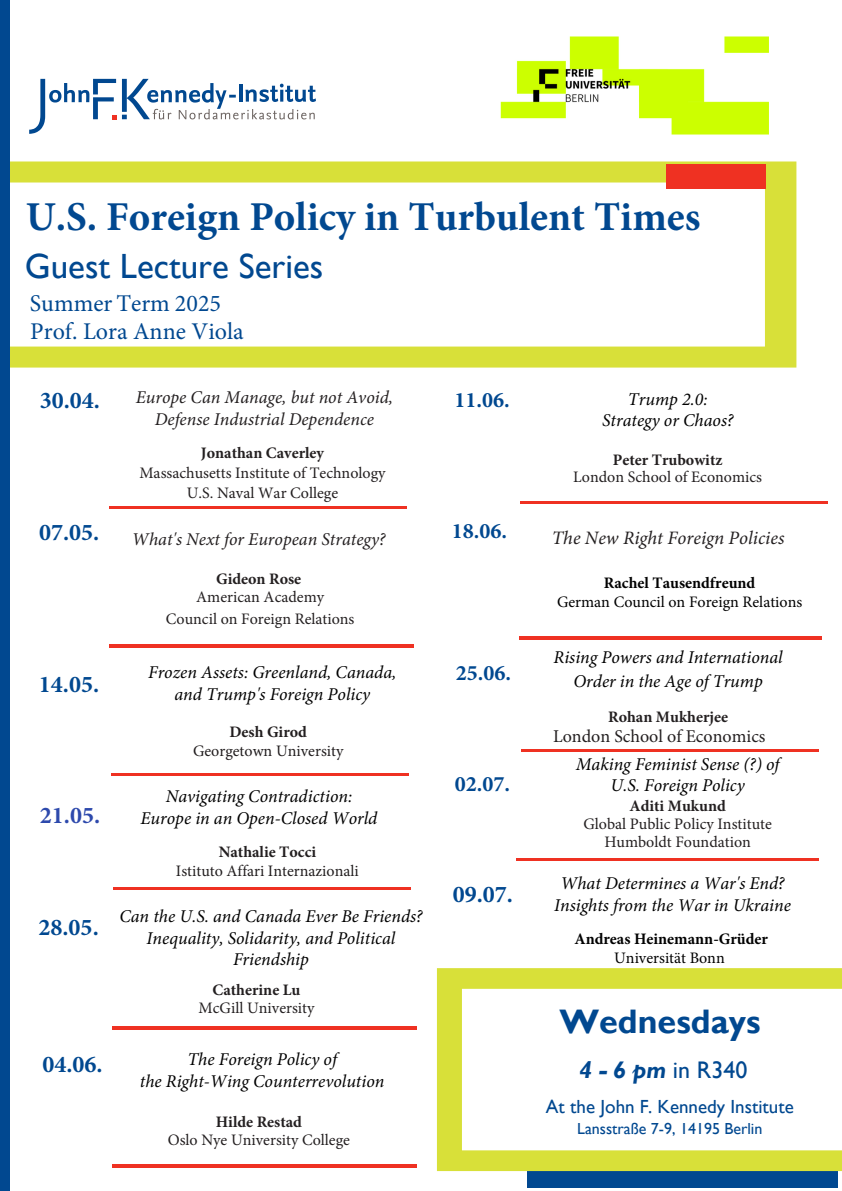
<style>
.page{position:relative;width:842px;height:1191px;background:#fff}
.page>*{position:absolute;margin:0;border:0;box-sizing:border-box;transform-origin:0 0}
.t1{font:700 41px "Minion Pro";color:#014890}
.t2{font:35px "Gill Sans";color:#014890}
.t3{font:700 34px "Gill Sans";color:#014890}
.t4{font:700 24px "Minion Pro";color:#014890}
.t5{font:24px/27.8px "Minion Pro";color:#014890}
.t6{font:24px "Gill Sans";color:#014890}
.t7{font:700 24px "Minion Pro";color:#2d49ac}
.t8{font:700 22px "Minion Pro";color:#014890}
.t9{font:19px "Gill Sans";color:#014890}
.t10{font:italic 19px "Minion Pro";color:#231f20}
.t11{font:italic 18px/21.6px "Minion Pro";color:#000;text-align:center}
.t12{font:italic 18px/21.4px "Minion Pro";color:#231f20;text-align:center}
.t13{font:18px "Minion Pro";color:#231f20}
.t14{font:16px/20.1px "Minion Pro";color:#231f20;text-align:center}
.t15{font:700 16px "Minion Pro";color:#231f20}
.t16{font:16px "Minion Pro";color:#221e1f}
.t17{font:16px "Minion Pro";color:#000}
.t18{font:700 16px "Minion Pro";color:#000}
.t19{font:16px "Gill Sans";color:#014890}
.t20{font:700 16px "Minion Pro";color:#221e1f}
.s1{font-weight:700}
.s2{font-weight:700;font-style:italic}
</style>
<div class="page">
<svg style="left:10px;top:161px;width:783px;height:207px"></svg>
<div style="left:666px;top:164px;width:100px;height:24px;background:#ef3122"></div>
<div style="left:528px;top:1163px;width:310px;height:25px;background:#014890"></div>
<svg style="left:438px;top:968px;width:404px;height:204px"></svg>
<div style="left:0;top:0;width:10px;height:1191px;background:#014890"></div>
<hr style="left:109px;top:506px;width:298px;height:2px;background:#ef3122">
<hr style="left:109px;top:644px;width:304px;height:3px;background:#ef3122">
<svg style="left:29px;top:79px;width:287px;height:55px"></svg>
<hr style="left:112px;top:1164px;width:305px;height:3px;background:#ef3122">
<hr style="left:520px;top:501px;width:307px;height:2px;background:#ef3122">
<hr style="left:519px;top:636px;width:302px;height:3px;background:#ef3122">
<hr style="left:521px;top:749px;width:298px;height:2px;background:#ef3122">
<hr style="left:111px;top:773px;width:298px;height:2px;background:#ef3122">
<hr style="left:113px;top:887px;width:298px;height:2px;background:#ef3122">
<hr style="left:516px;top:858px;width:302px;height:2px;background:#ef3122">
<hr style="left:112px;top:1027px;width:305px;height:3px;background:#ef3122">
<img style="left:500px;top:36px;width:269px;height:99px">
<p class="t1" style="left:26px;top:188px;width:676px">U.S. Foreign Policy in Turbulent Times</p>
<p class="t2" style="left:25px;top:246px;width:300px">Guest Lecture Series</p>
<p class="t5" style="left:30px;top:290px;width:215px">Summer Term 2025<br>Prof. Lora Anne Viola</p>
<p class="t4" style="left:40px;top:384px;width:62px">30.04.</p>
<p class="t4" style="left:39px;top:515px;width:62px">07.05.</p>
<p class="t4" style="left:39px;top:667px;width:62px">14.05.</p>
<h3 class="t7" style="left:40px;top:799px;width:62px">21.05.</h3>
<h3 class="t4" style="left:39px;top:910px;width:62px">28.05.</h3>
<h3 class="t4" style="left:43px;top:1047px;width:62px">04.06.</h3>
<p class="t12" style="left:136px;top:386px;width:259px">Europe Can Manage, but not Avoid,<br>Defense Industrial Dependence</p>
<p class="t14" style="left:139px;top:443px;width:248px"><span class="s1">Jonathan Caverley<br></span>Massachusetts Institute of Technology<br>U.S. Naval War College</p>
<p class="t8" style="left:455px;top:384px;width:57px">11.06.</p>
<p class="t11" style="left:602px;top:388px;width:133px">Trump 2.0:<br>Strategy or Chaos?</p>
<p class="t15" style="left:613px;top:449px;width:111px">Peter Trubowitz</p>
<p class="t14" style="left:573px;top:467px;width:190px">London School of Economics</p>
<p class="t8" style="left:452px;top:516px;width:57px">18.06.</p>
<p class="t12" style="left:132px;top:529px;width:255px">What's Next for European Strategy?</p>
<p class="t10" style="left:552px;top:525px;width:234px">The New Right Foreign Policies</p>
<p class="t14" style="left:196px;top:569px;width:129px;line-height:18.5px"><span class="s1">Gideon Rose<br></span>American Academy</p>
<p class="t14" style="left:166px;top:608px;width:190px">Council on Foreign Relations</p>
<p class="t18" style="left:604px;top:571px;width:153px">Rachel Tausendfreund</p>
<p class="t17" style="left:557px;top:591px;width:247px">German Council on Foreign Relations</p>
<p class="t11" style="left:148px;top:661px;width:250px">Frozen Assets: Greenland, Canada, and Trump's Foreign Policy</p>
<p class="t20" style="left:229px;top:720px;width:79px">Desh Girod</p>
<p class="t16" style="left:193px;top:740px;width:152px">Georgetown University</p>
<p class="t11" style="left:141px;top:786px;width:238px">Navigating Contradiction:<br>Europe in an Open-Closed World</p>
<p class="t20" style="left:219px;top:840px;width:99px">Nathalie Tocci</p>
<p class="t16" style="left:176px;top:860px;width:184px">Istituto Affari Internazionali</p>
<p class="t11" style="left:119px;top:905px;width:305px">Can the U.S. and Canada Ever Be Friends?<br>Inequality, Solidarity, and Political<br>Friendship</p>
<p class="t15" style="left:213px;top:979px;width:89px">Catherine Lu</p>
<p class="t14" style="left:199px;top:997px;width:117px">McGill University</p>
<p class="t11" style="left:140px;top:1048px;width:246px">The Foreign Policy of<br>the Right-Wing Counterrevolution</p>
<p class="t15" style="left:216px;top:1111px;width:88px">Hilde Restad</p>
<p class="t14" style="left:168px;top:1129px;width:184px">Oslo Nye University College</p>
<p class="t8" style="left:456px;top:657px;width:57px">25.06.</p>
<p class="t8" style="left:455px;top:768px;width:57px">02.07.</p>
<h3 class="t4" style="left:453px;top:878px;width:62px">09.07.</h3>
<p class="t11" style="left:554px;top:645px;width:231px;line-height:23.8px">Rising Powers and International<br>Order in the Age of Trump</p>
<p class="t15" style="left:608px;top:706px;width:121px">Rohan Mukherjee</p>
<p class="t13" style="left:553px;top:724px;width:214px">London School of Economics</p>
<p class="t11" style="left:576px;top:753px;width:205px">Making Feminist Sense (?) of<br>U.S. Foreign Policy</p>
<p class="t15" style="left:629px;top:795px;width:98px">Aditi Mukund</p>
<p class="t14" style="left:583px;top:815px;width:190px;line-height:18.1px">Global Public Policy Institute<br>Humboldt Foundation</p>
<p class="t11" style="left:554px;top:872px;width:238px">What Determines a War's End?<br>Insights from the War in Ukraine</p>
<p class="t18" style="left:574px;top:927px;width:195px">Andreas Heinemann-Grüder</p>
<p class="t17" style="left:614px;top:947px;width:112px">Universität Bonn</p>
<p class="t3" style="left:559px;top:1000px;width:203px">Wednesdays</p>
<p class="t6" style="left:580px;top:1055px;width:169px"><span class="s2">4 - 6 pm</span> in R340</p>
<p class="t9" style="left:546px;top:1096px;width:249px">At the John F. Kennedy Institute</p>
<p class="t19" style="left:577px;top:1119px;width:187px">Lansstraße 7-9, 14195 Berlin</p>
</div>
